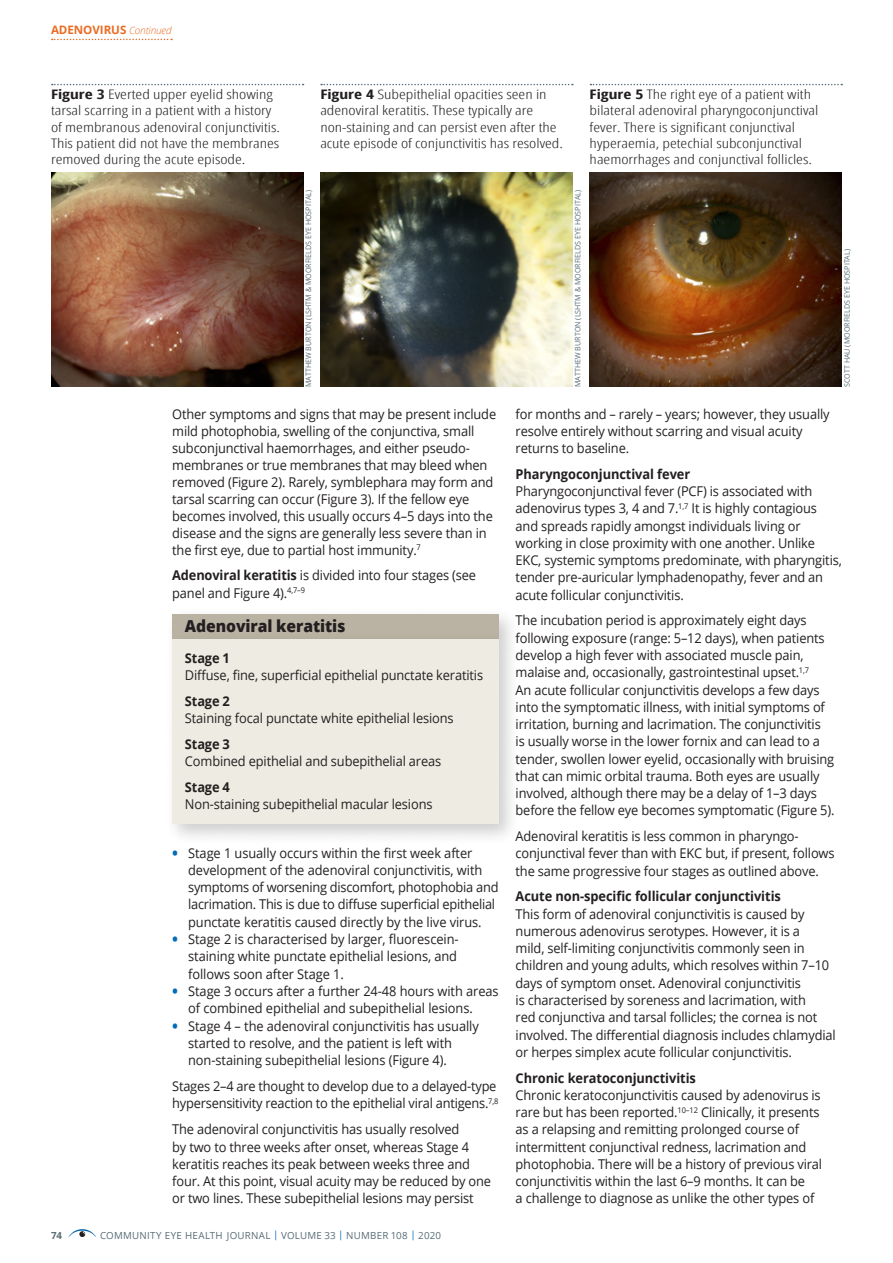
<style>
.page{position:relative;width:893px;height:1263px;background:#fff}
.page>*{position:absolute;margin:0;border:0;box-sizing:border-box;transform-origin:0 0}
.t1{font:800 16.5px "Open Sans";letter-spacing:-.005em;color:#231f20;scale:.95 1}
.t2{font:13.5px/17.2px "Open Sans";letter-spacing:-.01em;color:#231f20;scale:.95 1}
.t3{font:700 13.5px "Open Sans";letter-spacing:-.005em;color:#231f20;scale:.95 1}
.t4{font:300 13.2px/16.2px "Open Sans Condensed";color:#231f20;scale:1.32 1}
.t5{font:700 11.7px "Open Sans";letter-spacing:-.005em;color:#e96d24}
.t6{font:9.75px "Open Sans";letter-spacing:.025em;color:#586d75}
.t7{font:700 9.75px "Open Sans";color:#586d75}
.t8{font:7.5px "Open Sans";color:#586d75;scale:.95 1}
.s1{font-weight:300;font-style:italic;font-size:10.2px}
.s2{font-weight:700}
.s3{font-weight:700;font-size:16.5px;color:#006cb7}
.s4{color:#006cb7}
</style>
<div class="page">
<svg style="left:68px;top:1229px;width:29px;height:9px"></svg>
<img style="left:51px;top:172px;width:252px;height:215px">
<img style="left:590px;top:172px;width:252px;height:215px">
<img style="left:320px;top:172px;width:253px;height:215px">
<div style="left:172px;top:614px;width:327px;height:25px;background:#bab3a3"></div>
<div style="left:164px;top:631px;width:356px;height:215px;background:#231f20;opacity:.22"></div>
<div style="left:172px;top:639px;width:327px;height:185px;background:#eeebe2"></div>
<svg style="left:52px;top:84px;width:252px;height:1px"></svg>
<svg style="left:321px;top:84px;width:252px;height:1px"></svg>
<svg style="left:590px;top:84px;width:252px;height:1px"></svg>
<svg style="left:52px;top:39px;width:120px;height:1px"></svg>
<p class="t5" style="left:51px;top:22px;width:122px">ADENOVIRUS <span class="s1">Continued</span></p>
<p class="t4" style="left:51px;top:86px;width:175px"><span class="s2">Figure 3</span> Everted upper eyelid showing tarsal scarring in a patient with a history of membranous adenoviral conjunctivitis.<br>This patient did not have the membranes removed during the acute episode.</p>
<p class="t4" style="left:320px;top:86px;width:185px"><span class="s2">Figure 4</span> Subepithelial opacities seen in adenoviral keratitis. These typically are non-staining and can persist even after the acute episode of conjunctivitis has resolved.</p>
<p class="t4" style="left:590px;top:86px;width:175px"><span class="s2">Figure 5</span> The right eye of a patient with bilateral adenoviral pharyngoconjunctival fever. There is significant conjunctival hyperaemia, petechial subconjunctival haemorrhages and conjunctival follicles.</p>
<p class="t8" style="left:303px;top:387px;width:209px;rotate:-90deg">MATTHEW BURTON (LSHTM &amp; MOORFIELDS EYE HOSPITAL)</p>
<p class="t8" style="left:573px;top:387px;width:209px;rotate:-90deg">MATTHEW BURTON (LSHTM &amp; MOORFIELDS EYE HOSPITAL)</p>
<p class="t8" style="left:842px;top:387px;width:147px;rotate:-90deg">SCOTT HAU (MOORFIELDS EYE HOSPITAL)</p>
<p class="t2" style="left:172px;top:405px;width:343px">Other symptoms and signs that may be present include mild photophobia, swelling of the conjunctiva, small subconjunctival haemorrhages, and either pseudo&shy;membranes or true membranes that may bleed when removed (Figure 2). Rarely, symblephara may form and tarsal scarring can occur (Figure 3). If the fellow eye becomes involved, this usually occurs 4–5 days into the disease and the signs are generally less severe than in the first eye, due to partial host immunity.<sup>7</sup></p>
<p class="t2" style="left:172px;top:567px;width:321px"><span class="s2">Adenoviral keratitis</span> is divided into four stages (see panel and Figure 4).<sup>4,7–9</sup></p>
<p class="t1" style="left:185px;top:614px;width:171px">Adenoviral keratitis</p>
<p class="t3" style="left:185px;top:648px;width:49px">Stage 1</p>
<p class="t2" style="left:185px;top:666px;width:315px">Diffuse, fine, superficial epithelial punctate keratitis</p>
<p class="t3" style="left:185px;top:691px;width:49px">Stage 2</p>
<p class="t2" style="left:185px;top:709px;width:284px">Staining focal punctate white epithelial lesions</p>
<p class="t3" style="left:185px;top:734px;width:49px">Stage 3</p>
<p class="t2" style="left:185px;top:752px;width:271px">Combined epithelial and subepithelial areas</p>
<p class="t3" style="left:185px;top:777px;width:49px">Stage 4</p>
<p class="t2" style="left:185px;top:795px;width:262px">Non-staining subepithelial macular lesions</p>
<p class="t2" style="left:188px;top:844px;width:328px;text-indent:-16px"><span class="s3">•</span> Stage 1 usually occurs within the first week after development of the adenoviral conjunctivitis, with symptoms of worsening discomfort, photophobia and lacrimation. This is due to diffuse superficial epithelial punctate keratitis caused directly by the live virus.</p>
<p class="t2" style="left:188px;top:930px;width:286px;text-align:justify;text-indent:-16px"><span class="s3">•</span> Stage 2 is characterised by larger, fluorescein&shy;staining white punctate epithelial lesions, and follows soon after Stage 1.</p>
<p class="t2" style="left:188px;top:982px;width:328px;text-indent:-16px"><span class="s3">•</span> Stage 3 occurs after a further 24-48 hours with areas of combined epithelial and subepithelial lesions.</p>
<p class="t2" style="left:188px;top:1017px;width:308px;text-indent:-16px"><span class="s3">•</span> Stage 4 – the adenoviral conjunctivitis has usually started to resolve, and the patient is left with non-staining subepithelial lesions (Figure 4).</p>
<p class="t2" style="left:172px;top:1077px;width:345px">Stages 2–4 are thought to develop due to a delayed-type hypersensitivity reaction to the epithelial viral antigens.<sup>7,8</sup></p>
<p class="t2" style="left:172px;top:1120px;width:337px">The adenoviral conjunctivitis has usually resolved<br>by two to three weeks after onset, whereas Stage 4 keratitis reaches its peak between weeks three and four. At this point, visual acuity may be reduced by one or two lines. These subepithelial lesions may persist</p>
<p class="t7" style="left:51px;top:1228px;width:13px">74</p>
<p class="t6" style="left:100px;top:1228px;width:342px">COMMUNITY EYE HEALTH JOURNAL <span class="s4">|</span> VOLUME 33 <span class="s4">|</span> NUMBER 108 <span class="s4">|</span> 2020</p>
<p class="t2" style="left:516px;top:405px;width:332px">for months and – rarely – years; however, they usually resolve entirely without scarring and visual acuity returns to baseline.</p>
<p class="t3" style="left:516px;top:464px;width:185px">Pharyngoconjunctival fever</p>
<p class="t2" style="left:516px;top:482px;width:345px">Pharyngoconjunctival fever (PCF) is associated with adenovirus types 3, 4 and 7.<sup>1,7</sup> It is highly contagious and spreads rapidly amongst individuals living or working in close proximity with one another. Unlike EKC, systemic symptoms predominate, with pharyngitis, tender pre-auricular lymphadenopathy, fever and an acute follicular conjunctivitis.</p>
<p class="t2" style="left:516px;top:611px;width:337px">The incubation period is approximately eight days following exposure (range: 5–12 days), when patients develop a high fever with associated muscle pain, malaise and, occasionally, gastrointestinal upset.<sup>1,7<br></sup>An acute follicular conjunctivitis develops a few days into the symptomatic illness, with initial symptoms of irritation, burning and lacrimation. The conjunctivitis<br>is usually worse in the lower fornix and can lead to a tender, swollen lower eyelid, occasionally with bruising that can mimic orbital trauma. Both eyes are usually involved, although there may be a delay of 1–3 days before the fellow eye becomes symptomatic (Figure 5).</p>
<p class="t2" style="left:516px;top:827px;width:337px">Adenoviral keratitis is less common in pharyngo&shy;conjunctival fever than with EKC but, if present, follows the same progressive four stages as outlined above.</p>
<p class="t3" style="left:516px;top:887px;width:281px">Acute non-specific follicular conjunctivitis</p>
<p class="t2" style="left:516px;top:905px;width:339px">This form of adenoviral conjunctivitis is caused by numerous adenovirus serotypes. However, it is a<br>mild, self-limiting conjunctivitis commonly seen in children and young adults, which resolves within 7–10 days of symptom onset. Adenoviral conjunctivitis<br>is characterised by soreness and lacrimation, with<br>red conjunctiva and tarsal follicles; the cornea is not involved. The differential diagnosis includes chlamydial or herpes simplex acute follicular conjunctivitis.</p>
<p class="t3" style="left:516px;top:1068px;width:191px">Chronic keratoconjunctivitis</p>
<p class="t2" style="left:516px;top:1086px;width:324px">Chronic keratoconjunctivitis caused by adenovirus is rare but has been reported.<sup>10–12</sup> Clinically, it presents as a relapsing and remitting prolonged course of intermittent conjunctival redness, lacrimation and photophobia. There will be a history of previous viral conjunctivitis within the last 6–9 months. It can be<br>a challenge to diagnose as unlike the other types of</p>
</div>
